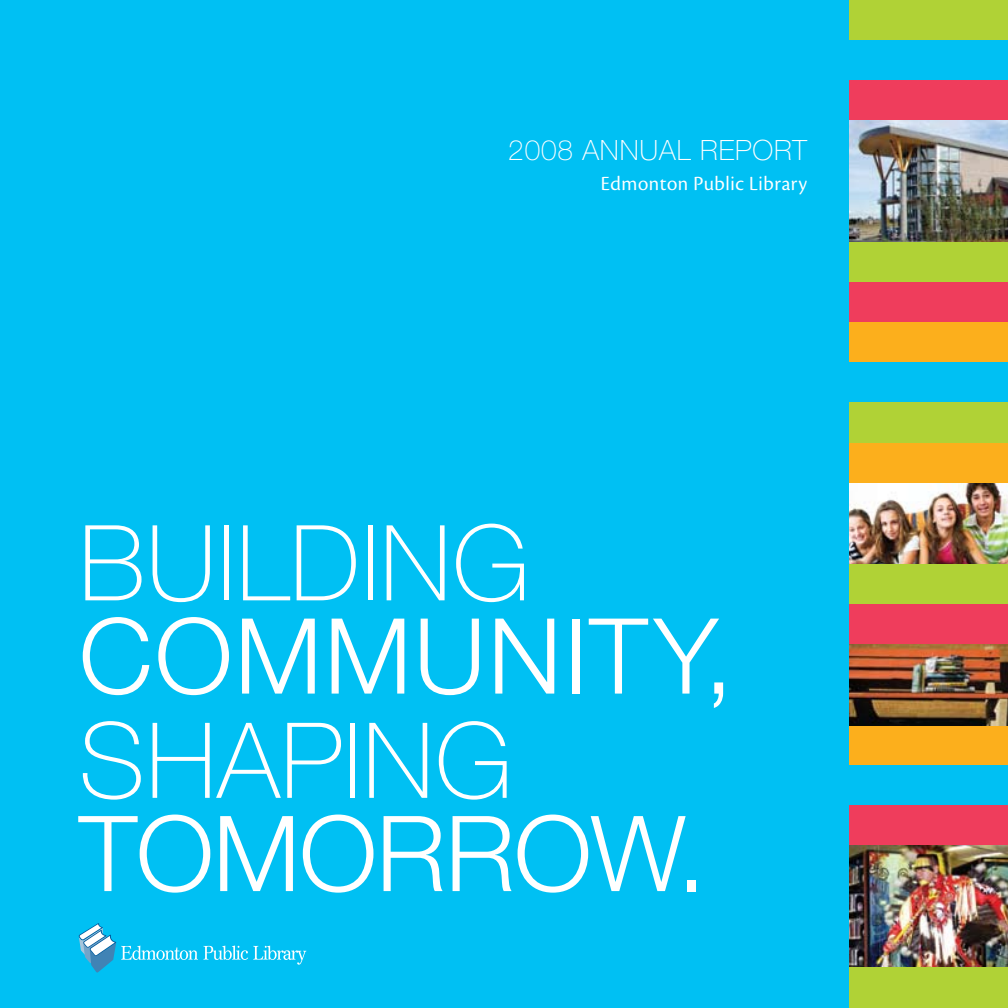
<style>
.page{position:relative;width:1008px;height:1008px;background:#fff}
.page>*{position:absolute;margin:0;border:0;box-sizing:border-box;transform-origin:0 0}
.t1{font:100 105px "Helvetica Neue LT Std";letter-spacing:.01em;color:#fff}
.t2{font:300 105px "Helvetica Neue LT Std";letter-spacing:.02em;color:#fff}
.t3{font:300 105px "Helvetica Neue LT Std";letter-spacing:-.01em;color:#fff}
.t4{font:100 28px "Helvetica Neue LT Std";letter-spacing:.03em;color:#fff}
.t5{font:21px "Cronos Pro Disp";letter-spacing:.03em;color:#fff}
</style>
<div class="page">
<div style="left:0;top:0;width:850px;height:1008px;background:#00c0f3"></div>
<svg style="left:79px;top:923px;width:227px;height:50px"></svg>
<div style="left:850px;top:0;width:158px;height:40px;background:#b0d236"></div>
<div style="left:849px;top:40px;width:159px;height:41px;background:#00c0f3"></div>
<div style="left:849px;top:81px;width:159px;height:40px;background:#ef3d5c"></div>
<div style="left:849px;top:242px;width:159px;height:40px;background:#b0d236"></div>
<div style="left:850px;top:282px;width:158px;height:40px;background:#ef3d5c"></div>
<div style="left:849px;top:322px;width:159px;height:41px;background:#fcaf1c"></div>
<div style="left:849px;top:363px;width:159px;height:40px;background:#00c0f3"></div>
<div style="left:850px;top:403px;width:158px;height:40px;background:#b0d236"></div>
<div style="left:850px;top:443px;width:158px;height:40px;background:#fcaf1c"></div>
<div style="left:849px;top:564px;width:159px;height:40px;background:#b0d236"></div>
<div style="left:849px;top:604px;width:159px;height:41px;background:#ef3d5c"></div>
<div style="left:849px;top:725px;width:159px;height:40px;background:#fcaf1c"></div>
<div style="left:849px;top:765px;width:159px;height:41px;background:#00c0f3"></div>
<div style="left:849px;top:806px;width:159px;height:40px;background:#ef3d5c"></div>
<div style="left:849px;top:967px;width:159px;height:41px;background:#b0d236"></div>
<img style="left:850px;top:121px;width:158px;height:121px">
<img style="left:850px;top:483px;width:158px;height:81px">
<img style="left:849px;top:644px;width:159px;height:81px">
<img style="left:849px;top:846px;width:159px;height:121px">
<h2 class="t4" style="left:508px;top:134px;width:300px">2008 ANNUAL REPORT</h2>
<p class="t5" style="left:601px;top:171px;width:208px">Edmonton Public Library</p>
<h1 class="t1" style="left:79px;top:503px;width:453px">BUILDING</h1>
<h1 class="t2" style="left:79px;top:592px;width:656px">COMMUNITY,</h1>
<h1 class="t1" style="left:79px;top:701px;width:435px">SHAPING</h1>
<h1 class="t3" style="left:79px;top:790px;width:629px">TOMORROW.</h1>
</div>
